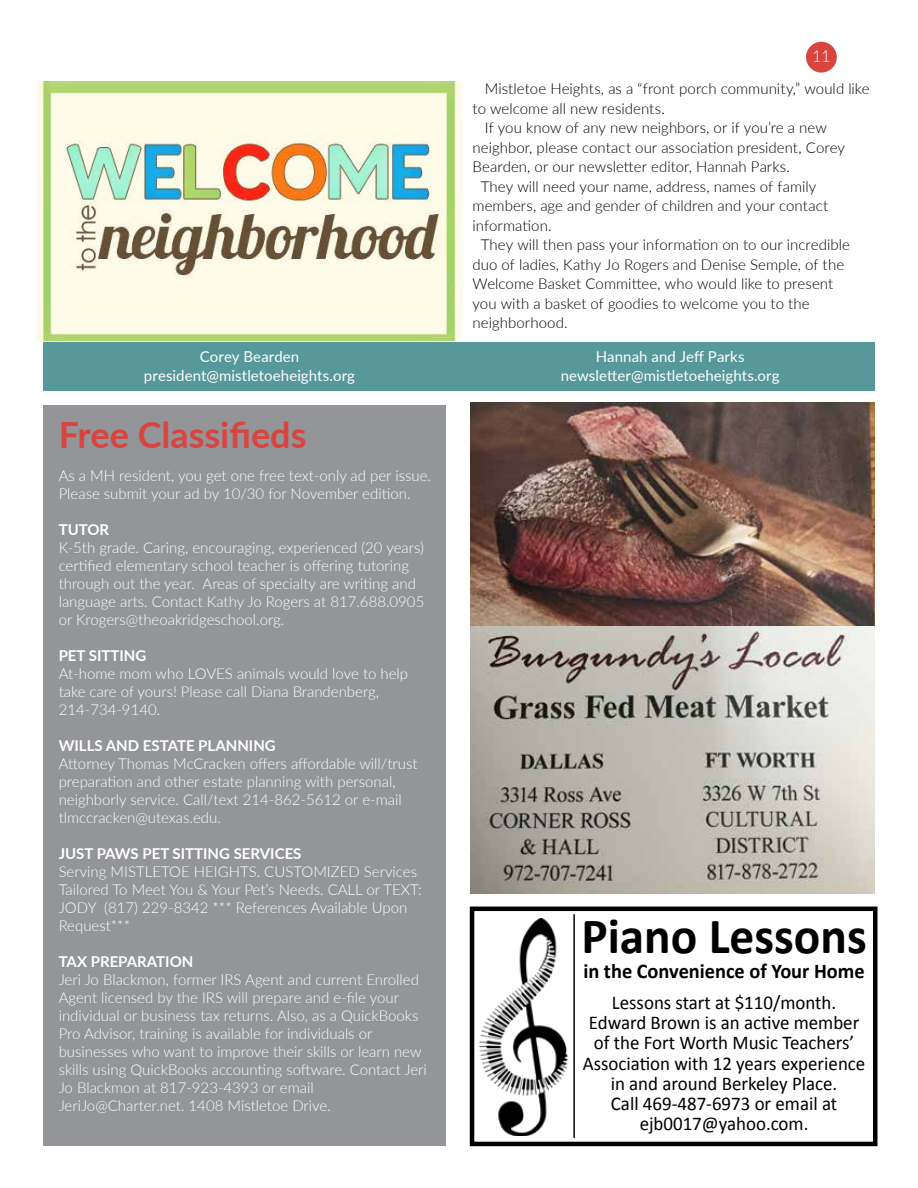
<style>
.page{position:relative;width:918px;height:1188px;background:#fff}
.page>*{position:absolute;margin:0;border:0;box-sizing:border-box;transform-origin:0 0}
.t1{font:700 51px "Calibri";color:#000}
.t2{font:700 36px "Lato";color:#d9443f}
.t3{font:700 21px "Calibri";color:#000}
.t4{font:19.5px/20.2px "Calibri";color:#000;text-align:center}
.t5{font:300 16.5px "Lato";color:#fff}
.t6{font:300 15px/18px "Lato";color:#fff}
.t7{font:300 15px "Lato";letter-spacing:.005em;color:#000}
.t8{font:15px/19.5px "Lato";letter-spacing:.005em;color:#fff;text-align:center}
.t9{font:700 15px "Lato";color:#fff}
</style>
<div class="page">
<div style="left:806px;top:42px;width:31px;height:31px;background:#d9443f;border-radius:50%"></div>
<div style="left:43px;top:405px;width:403px;height:741px;background:#939598"></div>
<div style="left:43px;top:342px;width:832px;height:49px;background:#57989a"></div>
<img style="left:38px;top:82px;width:423px;height:259px">
<img style="left:471px;top:402px;width:404px;height:491px">
<div style="left:470px;top:907px;width:408px;height:239px;border:4px solid #000"></div>
<img style="left:470px;top:919px;width:99px;height:217px">
<hr style="left:573px;top:914px;width:2px;height:224px;background:#000">
<p class="t5" style="left:812px;top:45px;width:20px">11</p>
<p class="t7" style="left:485px;top:79px;width:386px">Mistletoe Heights, as a “front porch community,” would like</p>
<p class="t7" style="left:473px;top:98px;width:194px">to welcome all new residents.</p>
<p class="t7" style="left:485px;top:118px;width:344px">If you know of any new neighbors, or if you’re a new</p>
<p class="t7" style="left:473px;top:137px;width:374px">neighbor, please contact our association president, Corey</p>
<p class="t7" style="left:473px;top:157px;width:319px">Bearden, or our newsletter editor, Hannah Parks.</p>
<p class="t7" style="left:481px;top:176px;width:337px">They will need your name, address, names of family</p>
<p class="t7" style="left:473px;top:196px;width:357px">members, age and gender of children and your contact</p>
<p class="t7" style="left:473px;top:215px;width:81px">information.</p>
<p class="t7" style="left:481px;top:235px;width:371px">They will then pass your information on to our incredible</p>
<p class="t7" style="left:473px;top:254px;width:373px">duo of ladies, Kathy Jo Rogers and Denise Semple, of the</p>
<p class="t7" style="left:473px;top:274px;width:362px">Welcome Basket Committee, who would like to present</p>
<p class="t7" style="left:473px;top:293px;width:339px">you with a basket of goodies to welcome you to the</p>
<p class="t7" style="left:473px;top:313px;width:97px">neighborhood.</p>
<p class="t8" style="left:144px;top:346px;width:213px">Corey Bearden president@mistletoeheights.org</p>
<p class="t8" style="left:561px;top:346px;width:220px">Hannah and Jeff Parks newsletter@mistletoeheights.org</p>
<h2 class="t2" style="left:59px;top:408px;width:249px">Free Classifieds</h2>
<p class="t6" style="left:59px;top:466px;width:374px">As a MH resident, you get one free text-only ad per issue.<br>Please submit your ad by 10/30 for November edition.</p>
<p class="t9" style="left:59px;top:518px;width:52px">TUTOR</p>
<p class="t6" style="left:59px;top:538px;width:367px">K-5th grade. Caring, encouraging, experienced (20 years) certified elementary school teacher is offering tutoring through out the year. Areas of specialty are writing and language arts. Contact Kathy Jo Rogers at 817.688.0905 or Krogers@theoakridgeschool.org.</p>
<p class="t9" style="left:59px;top:644px;width:89px">PET SITTING</p>
<p class="t6" style="left:59px;top:664px;width:351px">At-home mom who LOVES animals would love to help take care of yours! Please call Diana Brandenberg,<br>214-734-9140.</p>
<p class="t9" style="left:59px;top:734px;width:219px">WILLS AND ESTATE PLANNING</p>
<p class="t6" style="left:59px;top:754px;width:360px">Attorney Thomas McCracken offers affordable will/trust preparation and other estate planning with personal, neighborly service. Call/text 214-862-5612 or e-mail tlmccracken@utexas.edu.</p>
<p class="t9" style="left:59px;top:842px;width:244px">JUST PAWS PET SITTING SERVICES</p>
<p class="t6" style="left:59px;top:862px;width:364px">Serving MISTLETOE HEIGHTS. CUSTOMIZED Services Tailored To Meet You &amp; Your Pet’s Needs. CALL or TEXT:<br>JODY (817) 229-8342 *** References Available Upon Request***</p>
<p class="t9" style="left:59px;top:950px;width:136px">TAX PREPARATION</p>
<p class="t6" style="left:59px;top:970px;width:370px">Jeri Jo Blackmon, former IRS Agent and current Enrolled Agent licensed by the IRS will prepare and e-file your individual or business tax returns. Also, as a QuickBooks Pro Advisor, training is available for individuals or businesses who want to improve their skills or learn new skills using QuickBooks accounting software. Contact Jeri Jo Blackmon at 817-923-4393 or email JeriJo@Charter.net. 1408 Mistletoe Drive.</p>
<h1 class="t1" style="left:581px;top:903px;width:287px">Piano Lessons</h1>
<h3 class="t3" style="left:583px;top:958px;width:283px">in the Convenience of Your Home</h3>
<h3 class="t4" style="left:583px;top:992px;width:284px">Lessons start at $110/month.<br>Edward Brown is an active member of the Fort Worth Music Teachers’<br>Association with 12 years experience in and around Berkeley Place.<br>Call 469-487-6973 or email at ejb0017@yahoo.com.</h3>
</div>
